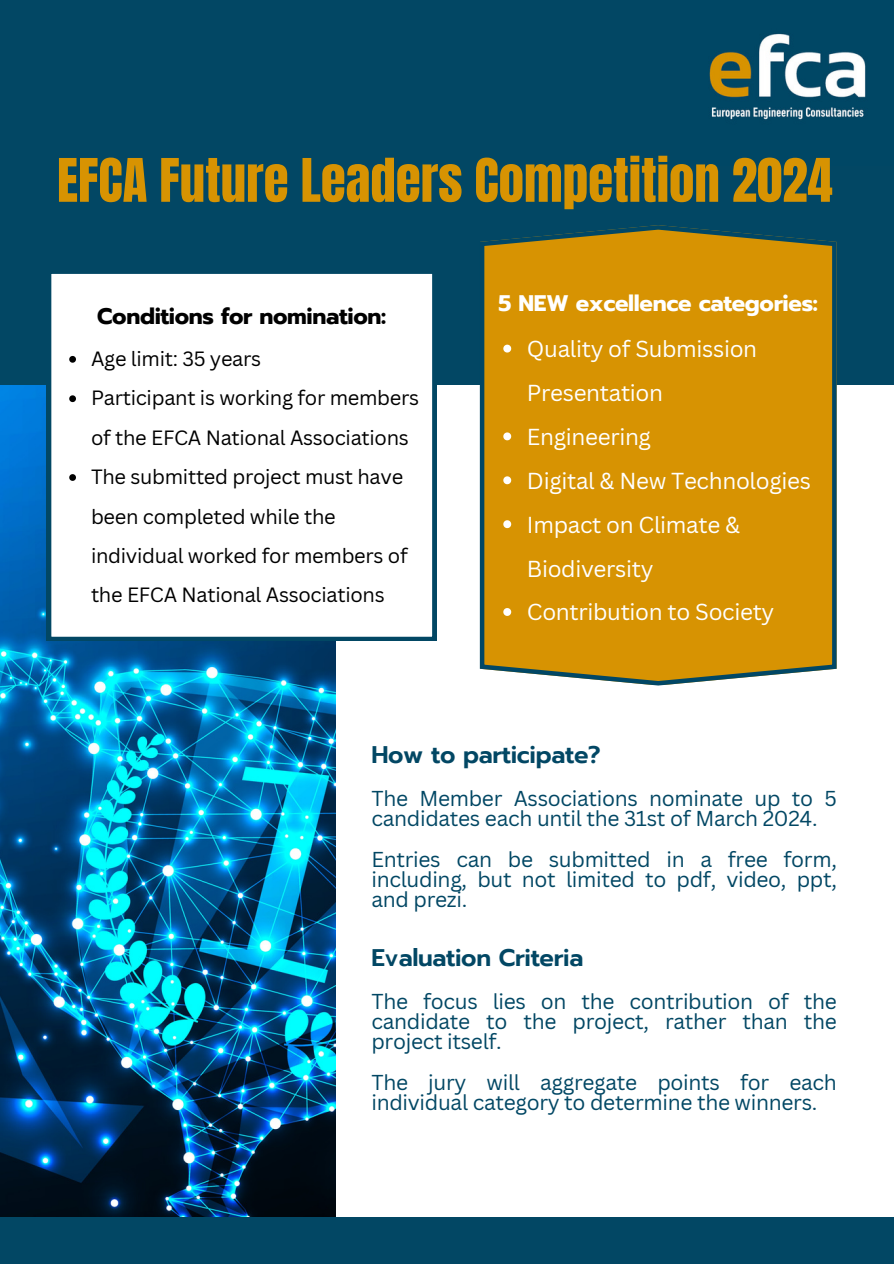
<style>
.page{position:relative;width:894px;height:1264px;background:#fff}
.page>*{position:absolute;margin:0;border:0;box-sizing:border-box;transform-origin:0 0}
.t1{font:51px "Anton";color:#d79302}
.t2{font:600 24px "Prompt";letter-spacing:-.015em;color:#024764}
.t3{font:22.5px/43.8px "Canva Sans";letter-spacing:-.015em;color:#fff}
.t4{font:700 22.5px "Prompt";letter-spacing:-.015em;color:#fff}
.t5{font:700 22.5px "Prompt";letter-spacing:-.015em;color:#000}
.t6{font:21px/20.2px "Canva Sans";letter-spacing:-.015em;color:#024764}
.t7{font:20.1px/39.3px "Canva Sans";letter-spacing:-.015em;color:#000}
</style>
<div class="page">
<img style="left:0;top:385px;width:335px;height:831px">
<div style="left:0;top:0;width:893px;height:385px;background:#024764"></div>
<svg style="left:47px;top:273px;width:389px;height:368px"></svg>
<div style="left:0;top:1216px;width:893px;height:47px;background:#024764"></div>
<img style="left:709px;top:34px;width:157px;height:86px">
<svg style="left:479px;top:225px;width:357px;height:460px;background:#ca900c"></svg>
<svg style="left:503px;top:344px;width:8px;height:8px"></svg>
<svg style="left:503px;top:432px;width:8px;height:8px"></svg>
<svg style="left:503px;top:476px;width:8px;height:8px"></svg>
<svg style="left:503px;top:520px;width:8px;height:8px"></svg>
<svg style="left:503px;top:608px;width:8px;height:8px"></svg>
<svg style="left:69px;top:356px;width:7px;height:7px"></svg>
<svg style="left:69px;top:395px;width:7px;height:7px"></svg>
<svg style="left:69px;top:474px;width:7px;height:7px"></svg>
<h1 class="t1" style="left:57px;top:144px;width:777px">EFCA Future Leaders Competition 2024</h1>
<p class="t5" style="left:97px;top:300px;width:290px">Conditions for nomination:</p>
<h2 class="t7" style="left:91px;top:338px;width:172px">Age limit: 35 years</h2>
<p class="t7" style="left:91px;top:378px;width:329px">Participant is working for members of the EFCA National Associations</p>
<p class="t7" style="left:91px;top:457px;width:318px">The submitted project must have been completed while the individual worked for members of the EFCA National Associations</p>
<p class="t4" style="left:498px;top:286px;width:320px">5 NEW excellence categories:</p>
<p class="t3" style="left:527px;top:326px;width:285px">Quality of Submission<br>Presentation<br>Engineering<br>Digital &amp; New Technologies<br>Impact on Climate &amp;<br>Biodiversity<br>Contribution to Society</p>
<h2 class="t2" style="left:371px;top:737px;width:231px">How to participate?</h2>
<p class="t6" style="left:371px;top:787px;width:467px">The Member Associations nominate up to 5 candidates each until the 31st of March 2024.</p>
<p class="t6" style="left:371px;top:848px;width:467px;text-align:justify">Entries can be submitted in a free form, including, but not limited to pdf, video, ppt, and prezi.</p>
<p class="t2" style="left:371px;top:939px;width:213px">Evaluation Criteria</p>
<h2 class="t6" style="left:371px;top:990px;width:467px;text-align:justify">The focus lies on the contribution of the candidate to the project, rather than the project itself.</h2>
<p class="t6" style="left:371px;top:1071px;width:467px">The jury will aggregate points for each individual category to determine the winners.</p>
</div>
